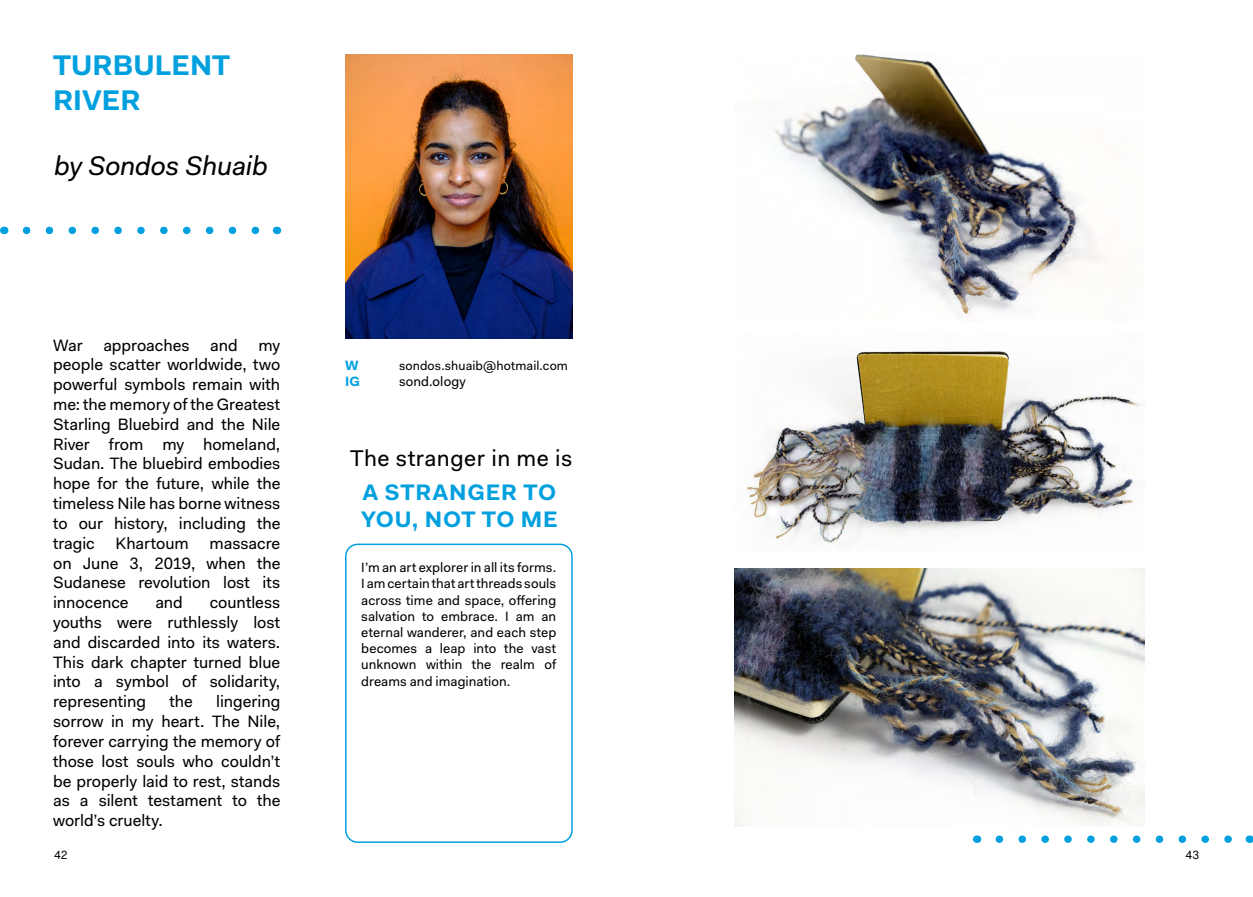
<style>
.page{position:relative;width:1253px;height:897px;background:#fff}
.page>*{position:absolute;margin:0;border:0;box-sizing:border-box;transform-origin:0 0}
.t1{font:700 28.5px/34.2px "Fakt Pro";color:#00a0df}
.t2{font:italic 27px "Fakt Pro";letter-spacing:-.01em;color:#000}
.t3{font:22.8px "Fakt Pro";letter-spacing:.025em;color:#000}
.t4{font:700 22.5px/27px "Fakt Pro";letter-spacing:.03em;color:#00a0df}
.t5{font:16.5px/19.8px "Fakt Pro";color:#000;text-align:justify}
.t6{font:13.5px/16.2px "Fakt Pro";letter-spacing:.01em;color:#000;text-align:justify}
.t7{font:700 13.5px "Fakt Pro";color:#00a0df}
.t8{font:12.75px "Fakt Pro";letter-spacing:.01em;color:#000}
.t9{font:12px "Fakt Pro";color:#000}
</style>
<div class="page">
<div style="left:345px;top:543px;width:228px;height:299px;border:2px solid #00a0df;border-radius:12px"></div>
<svg style="left:26px;top:226px;width:234px;height:8px"></svg>
<svg style="left:999px;top:835px;width:233px;height:7px"></svg>
<img style="left:346px;top:54px;width:226px;height:284px">
<img style="left:774px;top:54px;width:329px;height:262px">
<img style="left:746px;top:351px;width:396px;height:194px">
<img style="left:735px;top:568px;width:409px;height:258px">
<h1 class="t1" style="left:53px;top:48px;width:178px">TURBULENT<br>RIVER</h1>
<h2 class="t2" style="left:54px;top:147px;width:215px">by Sondos Shuaib</h2>
<p class="t5" style="left:53px;top:335px;width:31px">War</p>
<p class="t5" style="left:103px;top:335px;width:88px">approaches</p>
<p class="t5" style="left:210px;top:335px;width:29px">and</p>
<p class="t5" style="left:53px;top:335px;width:229px;text-indent:205px">my people scatter worldwide, two powerful symbols remain with me: the memory of the Greatest Starling Bluebird and the Nile River from my homeland, Sudan. The bluebird embodies hope for the future, while the timeless Nile has borne witness to our history, including the tragic</p>
<p class="t5" style="left:116px;top:533px;width:75px">Khartoum</p>
<p class="t5" style="left:53px;top:533px;width:229px;text-indent:156px">massacre on June 3, 2019, when the Sudanese revolution lost its innocence</p>
<p class="t5" style="left:53px;top:592px;width:229px;text-indent:157px">countless youths were ruthlessly lost and discarded into its waters.<br>This dark chapter turned blue into a symbol of solidarity, representing</p>
<p class="t5" style="left:155px;top:592px;width:29px">and</p>
<p class="t5" style="left:53px;top:691px;width:229px;text-indent:163px">lingering sorrow in my heart. The Nile, forever carrying the memory of those lost souls who couldn’t be properly laid to rest, stands as a silent testament to the world’s cruelty.</p>
<p class="t5" style="left:169px;top:691px;width:25px">the</p>
<p class="t7" style="left:345px;top:356px;width:15px">W</p>
<p class="t8" style="left:399px;top:357px;width:170px">sondos.shuaib@hotmail.com</p>
<p class="t7" style="left:345px;top:372px;width:16px">IG</p>
<p class="t6" style="left:399px;top:373px;width:68px">sond.ology</p>
<h3 class="t3" style="left:350px;top:442px;width:224px">The stranger in me is</h3>
<h3 class="t4" style="left:361px;top:478px;width:199px">A STRANGER TO<br>YOU, NOT TO ME</h3>
<p class="t6" style="left:361px;top:559px;width:196px">I’m an art explorer in all its forms.<br>I am certain that art threads souls across time and space, offering salvation to embrace. I am an eternal wanderer, and each step becomes a leap into the vast unknown within the realm of dreams and imagination.</p>
<p class="t9" style="left:54px;top:847px;width:15px">42</p>
<p class="t9" style="left:1185px;top:847px;width:15px">43</p>
</div>
